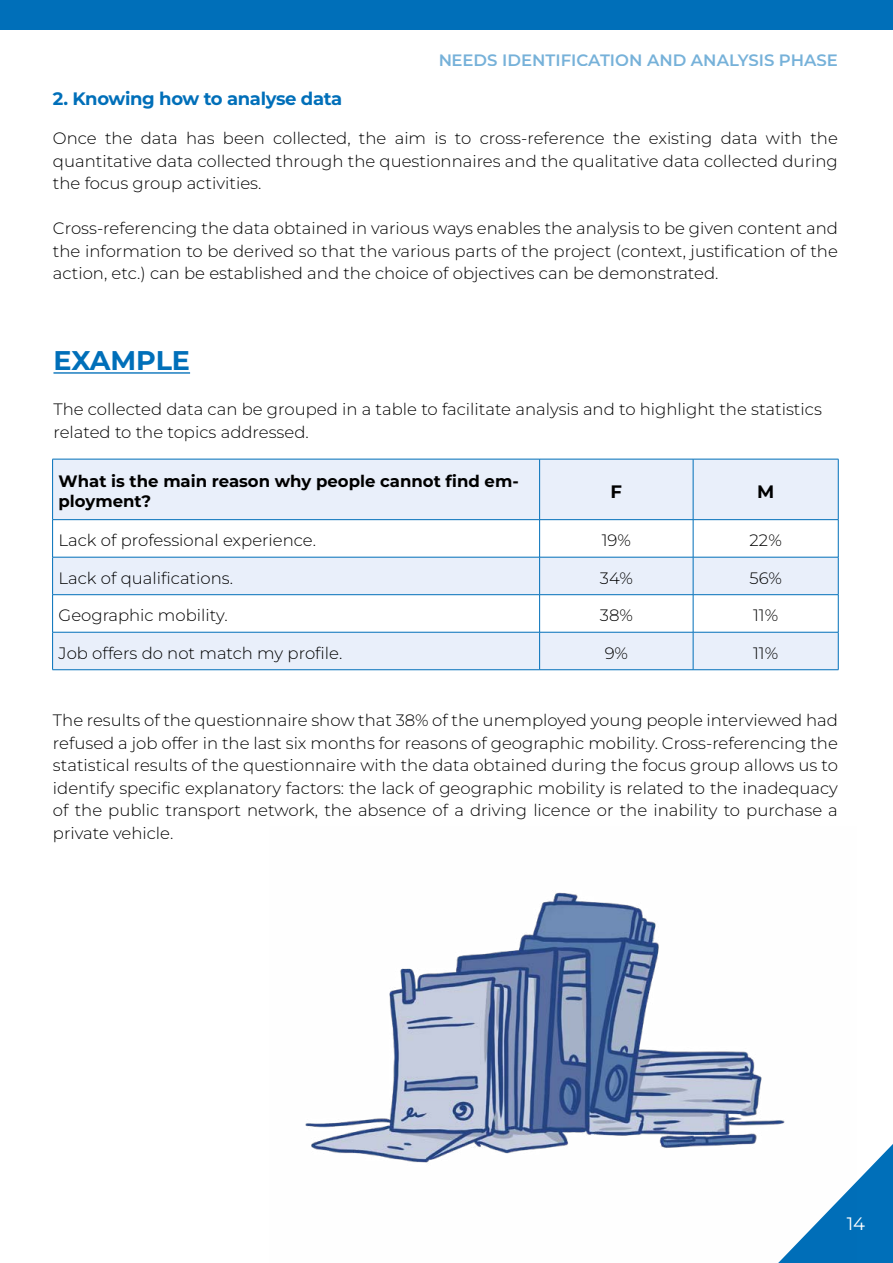
<style>
.page{position:relative;width:893px;height:1263px;background:#fff}
.page>*{position:absolute;margin:0;border:0;box-sizing:border-box;transform-origin:0 0}
.t1{font:700 27px "Montserrat";letter-spacing:-.005em;color:#006fb9}
.t2{font:700 18px "Montserrat";letter-spacing:-.02em;color:#006fb9}
.t3{font:18px "Montserrat";color:#fff}
.t4{font:700 18px "Montserrat";color:#000}
.t5{font:300 16.5px/22.5px "Montserrat";color:#000;text-align:justify}
.t6{font:700 16.5px/19.8px "Montserrat";color:#000}
.t7{font:600 16.5px "Montserrat";color:#006fb9}
</style>
<div class="page">
<svg style="left:856px;top:1144px;width:37px;height:119px"></svg>
<div style="left:0;top:0;width:893px;height:30px;background:#006fb9"></div>
<hr style="left:53px;top:372px;width:137px;height:2px;background:#006fb9">
<svg style="left:53px;top:460px;width:785px;height:209px;fill:#e9effa"></svg>
<hr style="left:52px;top:459px;width:488px;height:1px;background:#006fb9">
<hr style="left:52px;top:459px;width:1px;height:60px;background:#006fb9">
<hr style="left:540px;top:459px;width:153px;height:1px;background:#006fb9">
<hr style="left:539px;top:459px;width:1px;height:60px;background:#006fb9">
<hr style="left:693px;top:459px;width:145px;height:1px;background:#006fb9">
<hr style="left:693px;top:459px;width:1px;height:60px;background:#006fb9">
<hr style="left:838px;top:459px;width:1px;height:60px;background:#006fb9">
<hr style="left:52px;top:519px;width:488px;height:1px;background:#006fb9">
<hr style="left:52px;top:520px;width:1px;height:37px;background:#006fb9">
<hr style="left:540px;top:519px;width:153px;height:1px;background:#006fb9">
<hr style="left:539px;top:520px;width:1px;height:37px;background:#006fb9">
<hr style="left:693px;top:519px;width:145px;height:1px;background:#006fb9">
<hr style="left:693px;top:520px;width:1px;height:37px;background:#006fb9">
<hr style="left:838px;top:520px;width:1px;height:37px;background:#006fb9">
<hr style="left:52px;top:557px;width:488px;height:1px;background:#006fb9">
<hr style="left:52px;top:557px;width:1px;height:37px;background:#006fb9">
<hr style="left:540px;top:557px;width:153px;height:1px;background:#006fb9">
<hr style="left:539px;top:557px;width:1px;height:37px;background:#006fb9">
<hr style="left:693px;top:557px;width:145px;height:1px;background:#006fb9">
<hr style="left:693px;top:557px;width:1px;height:37px;background:#006fb9">
<hr style="left:838px;top:557px;width:1px;height:37px;background:#006fb9">
<hr style="left:52px;top:594px;width:488px;height:1px;background:#006fb9">
<hr style="left:52px;top:595px;width:1px;height:37px;background:#006fb9">
<hr style="left:540px;top:594px;width:153px;height:1px;background:#006fb9">
<hr style="left:539px;top:595px;width:1px;height:37px;background:#006fb9">
<hr style="left:693px;top:594px;width:145px;height:1px;background:#006fb9">
<hr style="left:693px;top:595px;width:1px;height:37px;background:#006fb9">
<hr style="left:838px;top:595px;width:1px;height:37px;background:#006fb9">
<hr style="left:52px;top:632px;width:488px;height:1px;background:#006fb9">
<hr style="left:52px;top:632px;width:1px;height:37px;background:#006fb9">
<hr style="left:52px;top:669px;width:488px;height:1px;background:#006fb9">
<hr style="left:540px;top:632px;width:153px;height:1px;background:#006fb9">
<hr style="left:539px;top:632px;width:1px;height:37px;background:#006fb9">
<hr style="left:540px;top:669px;width:153px;height:1px;background:#006fb9">
<hr style="left:693px;top:632px;width:145px;height:1px;background:#006fb9">
<hr style="left:693px;top:632px;width:1px;height:37px;background:#006fb9">
<hr style="left:838px;top:632px;width:1px;height:37px;background:#006fb9">
<hr style="left:693px;top:669px;width:145px;height:1px;background:#006fb9">
<img style="left:305px;top:892px;width:551px;height:371px">
<p class="t2" style="left:53px;top:86px;width:291px">2. Knowing how to analyse data</p>
<p class="t7" style="left:438px;top:49px;width:401px">NEEDS IDENTIFICATION AND ANALYSIS PHASE</p>
<p class="t5" style="left:53px;top:127px;width:786px">Once the data has been collected, the aim is to cross-reference the existing data with the quantitative data collected through the questionnaires and the qualitative data collected during the focus group activities.</p>
<p class="t5" style="left:53px;top:217px;width:786px">Cross-referencing the data obtained in various ways enables the analysis to be given content and the information to be derived so that the various parts of the project (context, justification of the action, etc.) can be established and the choice of objectives can be demonstrated.</p>
<h1 class="t1" style="left:53px;top:343px;width:138px">EXAMPLE</h1>
<p class="t5" style="left:53px;top:398px;width:770px">The collected data can be grouped in a table to facilitate analysis and to highlight the statistics related to the topics addressed.</p>
<p class="t6" style="left:59px;top:471px;width:462px">What is the main reason why people cannot find em&shy;ployment?</p>
<p class="t4" style="left:611px;top:480px;width:13px">F</p>
<p class="t4" style="left:757px;top:480px;width:19px">M</p>
<p class="t5" style="left:59px;top:529px;width:259px">Lack of professional experience.</p>
<p class="t5" style="left:602px;top:529px;width:31px">19%</p>
<p class="t5" style="left:750px;top:529px;width:34px">22%</p>
<p class="t5" style="left:59px;top:566px;width:176px">Lack of qualifications.</p>
<p class="t5" style="left:600px;top:566px;width:34px">34%</p>
<p class="t5" style="left:749px;top:566px;width:34px">56%</p>
<p class="t5" style="left:59px;top:604px;width:171px">Geographic mobility.</p>
<p class="t5" style="left:600px;top:604px;width:34px">38%</p>
<p class="t5" style="left:753px;top:604px;width:27px">11%</p>
<p class="t5" style="left:59px;top:641px;width:285px">Job offers do not match my profile.</p>
<p class="t5" style="left:605px;top:641px;width:25px">9%</p>
<p class="t5" style="left:753px;top:641px;width:27px">11%</p>
<p class="t5" style="left:53px;top:709px;width:787px">The results of the questionnaire show that 38% of the unemployed young people interviewed had refused a job offer in the last six months for reasons of geographic mobility. Cross-referencing the statistical results of the questionnaire with the data obtained during the focus group allows us to identify specific explanatory factors: the lack of geographic mobility is related to the inadequacy of the public transport network, the absence of a driving licence or the inability to purchase a private vehicle.</p>
<p class="t3" style="left:847px;top:1212px;width:20px">14</p>
</div>
